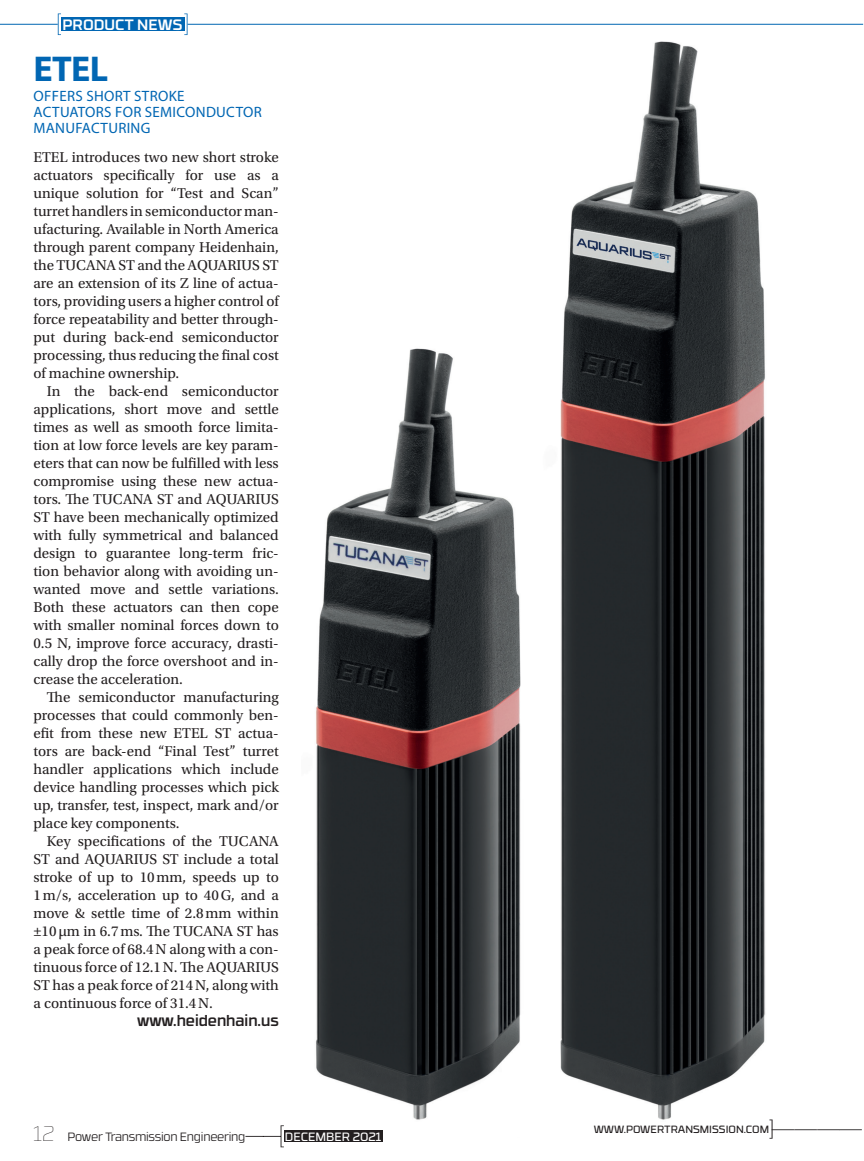
<style>
.page{position:relative;width:864px;height:1161px;background:#fff}
.page>*{position:absolute;margin:0;border:0;box-sizing:border-box;transform-origin:0 0}
.News_Product_Header{font:700 36px "Myriad Pro";color:#0166b3}
.t1{font:300 condensed 24px "Myriad Pro";color:#231f20}
.Body_Text{font:15px/18px "Utopia Std";color:#231f20;text-align:justify}
.Body_Text_after_Head{font:15px/18px "Utopia Std";color:#231f20;text-align:justify}
.News_Sub-head{font:15px/15.8px "Myriad Pro";letter-spacing:.02em;color:#0166b3}
.FMI_Wed_Site_Foot{font:500 15px "RB No 3.1";color:#231f20}
.t2{font:500 15px "RB No 3.1";color:#fff}
.t3{font:300 12px "RB No 3.1";letter-spacing:-.02em;color:#231f20}
.t4{font:12px "RB No 3.1";color:#fff}
.t5{font:10.5px "RB No 3.1";color:#231f20}
.s1{font-weight:100;font-size:21px}
</style>
<div class="page">
<img style="left:302px;top:42px;width:464px;height:1096px">
<svg style="left:245px;top:1125px;width:39px;height:22px"></svg>
<div style="left:284px;top:1131px;width:98px;height:11px;background:#231f20"></div>
<div style="left:61px;top:17px;width:123px;height:14px;background:#0166b3"></div>
<svg style="left:184px;top:14px;width:4px;height:21px"></svg>
<hr style="left:188px;top:24px;width:675px;height:1px;background:#0166b3">
<svg style="left:58px;top:14px;width:3px;height:21px"></svg>
<hr style="left:0;top:24px;width:58px;height:1px;background:#0166b3">
<p class="t2" style="left:62px;top:13px;width:122px">PRODUCT NEWS</p>
<p class="News_Product_Header" style="left:33px;top:49px;width:76px">ETEL</p>
<p class="News_Sub-head" style="left:34px;top:88px;width:230px">OFFERS SHORT STROKE<br>ACTUATORS FOR SEMICONDUCTOR<br>MANUFACTURING</p>
<p class="Body_Text_after_Head" style="left:33px;top:148px;width:247px">ETEL introduces two new short stroke actuators specifically for use as a unique solution for “Test and Scan” turret handlers in semiconductor man&shy;ufacturing. Available in North America through parent company Heidenhain, the TUCANA ST and the AQUARIUS ST are an extension of its Z line of actua&shy;tors, providing users a higher control of force repeatability and better through&shy;put during back-end semiconductor processing, thus reducing the final cost of machine ownership.</p>
<p class="Body_Text" style="left:33px;top:382px;width:247px;text-indent:14px">In the back-end semiconductor applications, short move and settle times as well as smooth force limita&shy;tion at low force levels are key param&shy;eters that can now be fulfilled with less compromise using these new actua&shy;tors. The TUCANA ST and AQUARIUS ST have been mechanically optimized with fully symmetrical and balanced design to guarantee long-term fric&shy;tion behavior along with avoiding un&shy;wanted move and settle variations.<br>Both these actuators can then cope with smaller nominal forces down to 0.5 N, improve force accuracy, drasti&shy;cally drop the force overshoot and in&shy;crease the acceleration.</p>
<p class="Body_Text" style="left:33px;top:688px;width:247px;text-indent:14px">The semiconductor manufacturing processes that could commonly ben&shy;efit from these new ETEL ST actua&shy;tors are back-end “Final Test” turret handler applications which include device handling processes which pick up, transfer, test, inspect, mark and/or place key components.</p>
<p class="Body_Text" style="left:33px;top:832px;width:247px;text-indent:14px">Key specifications of the TUCANA ST and AQUARIUS ST include a total stroke of up to 10mm, speeds up to 1m/s, acceleration up to 40G, and a move &amp; settle time of 2.8mm within ±10µm in 6.7ms. The TUCANA ST has a peak force of 68.4N along with a con&shy;tinuous force of 12.1N. The AQUARIUS ST has a peak force of 214N, along with a continuous force of 31.4N.</p>
<p class="FMI_Wed_Site_Foot" style="left:137px;top:1009px;width:143px">www.heidenhain.us</p>
<p class="t3" style="left:33px;top:1128px;width:213px"><span class="s1">12</span> Power Transmission Engineering</p>
<p class="t4" style="left:285px;top:1128px;width:98px">DECEMBER 2021</p>
<p class="t5" style="left:594px;top:1122px;width:177px">WWW.POWERTRANSMISSION.COM</p>
<h2 class="t1" style="left:769px;top:1116px;width:96px">]————</h2>
</div>
